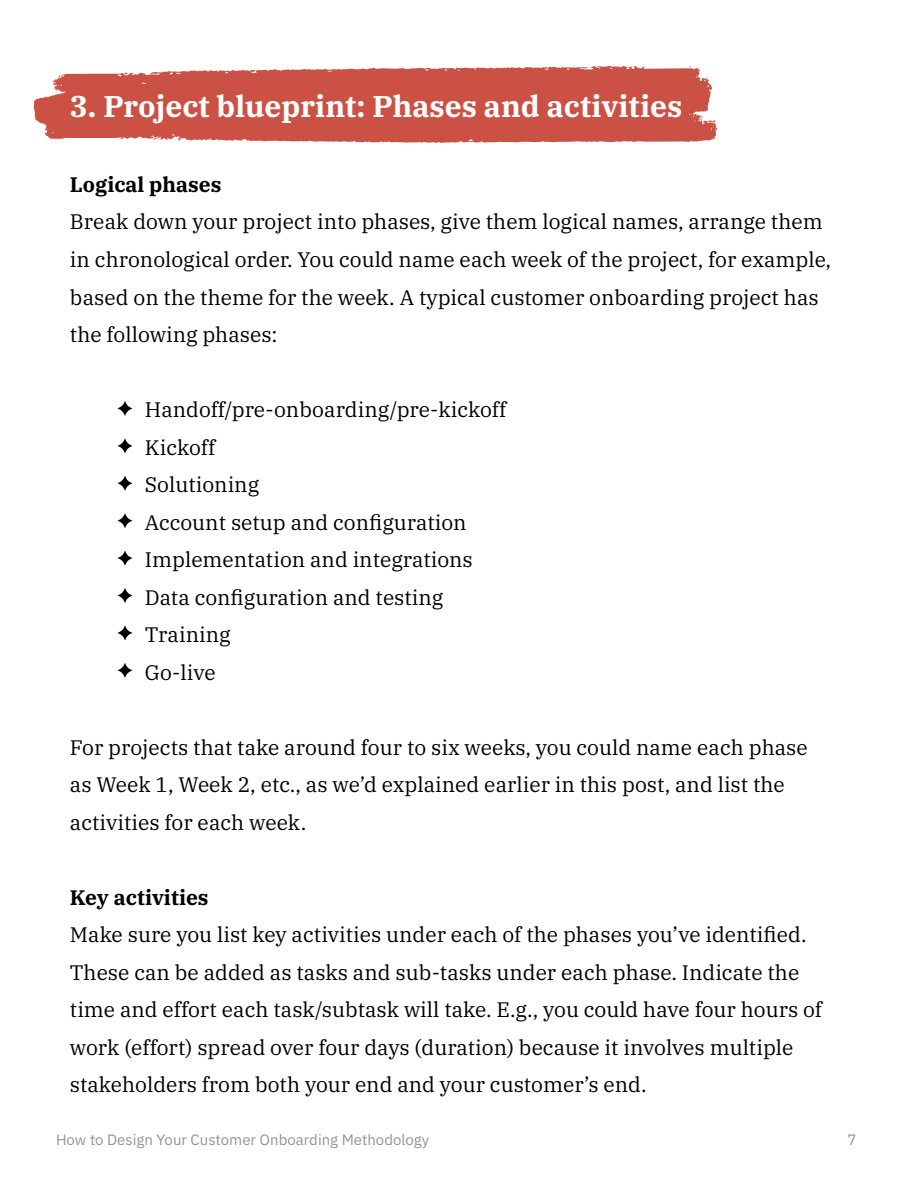
<style>
.page{position:relative;width:918px;height:1188px;background:#fff}
.page>*{position:absolute;margin:0;border:0;box-sizing:border-box;transform-origin:0 0}
.t1{font:700 30px "IBM Plex Serif";color:#fff}
.t2{font:21px/37.5px "IBM Plex Serif";color:#000}
.t3{font:700 21px "IBM Plex Serif";color:#000}
.t4{font:15px "IBM Plex Sans";color:#929497}
</style>
<div class="page">
<svg style="left:34px;top:66px;width:683px;height:77px;background:#d06358"></svg>
<svg style="left:150px;top:72px;width:9px;height:2px"></svg>
<svg style="left:118px;top:401px;width:14px;height:15px"></svg>
<svg style="left:118px;top:439px;width:14px;height:14px"></svg>
<svg style="left:118px;top:476px;width:14px;height:15px"></svg>
<svg style="left:118px;top:513px;width:14px;height:15px"></svg>
<svg style="left:118px;top:551px;width:14px;height:14px"></svg>
<svg style="left:118px;top:588px;width:14px;height:15px"></svg>
<svg style="left:118px;top:626px;width:14px;height:14px"></svg>
<svg style="left:118px;top:663px;width:14px;height:15px"></svg>
<h1 class="t1" style="left:70px;top:82px;width:614px">3. Project blueprint: Phases and activities</h1>
<p class="t3" style="left:70px;top:168px;width:153px">Logical phases</p>
<p class="t2" style="left:70px;top:202px;width:763px">Break down your project into phases, give them logical names, arrange them in chronological order. You could name each week of the project, for example, based on the theme for the week. A typical customer onboarding project has the following phases:</p>
<p class="t2" style="left:145px;top:389px;width:363px">Handoff/pre-onboarding/pre-kickoff<br>Kickoff<br>Solutioning<br>Account setup and configuration<br>Implementation and integrations<br>Data configuration and testing<br>Training<br>Go-live</p>
<p class="t2" style="left:70px;top:727px;width:739px">For projects that take around four to six weeks, you could name each phase as Week 1, Week 2, etc., as we’d explained earlier in this post, and list the activities for each week.</p>
<p class="t3" style="left:70px;top:880px;width:140px">Key activities</p>
<p class="t2" style="left:70px;top:914px;width:754px">Make sure you list key activities under each of the phases you’ve identified.<br>These can be added as tasks and sub-tasks under each phase. Indicate the time and effort each task/subtask will take. E.g., you could have four hours of work (effort) spread over four days (duration) because it involves multiple stakeholders from both your end and your customer’s end.</p>
<p class="t4" style="left:56px;top:1128px;width:375px">How to Design Your Customer Onboarding Methodology</p>
<p class="t4" style="left:848px;top:1128px;width:10px">7</p>
</div>
